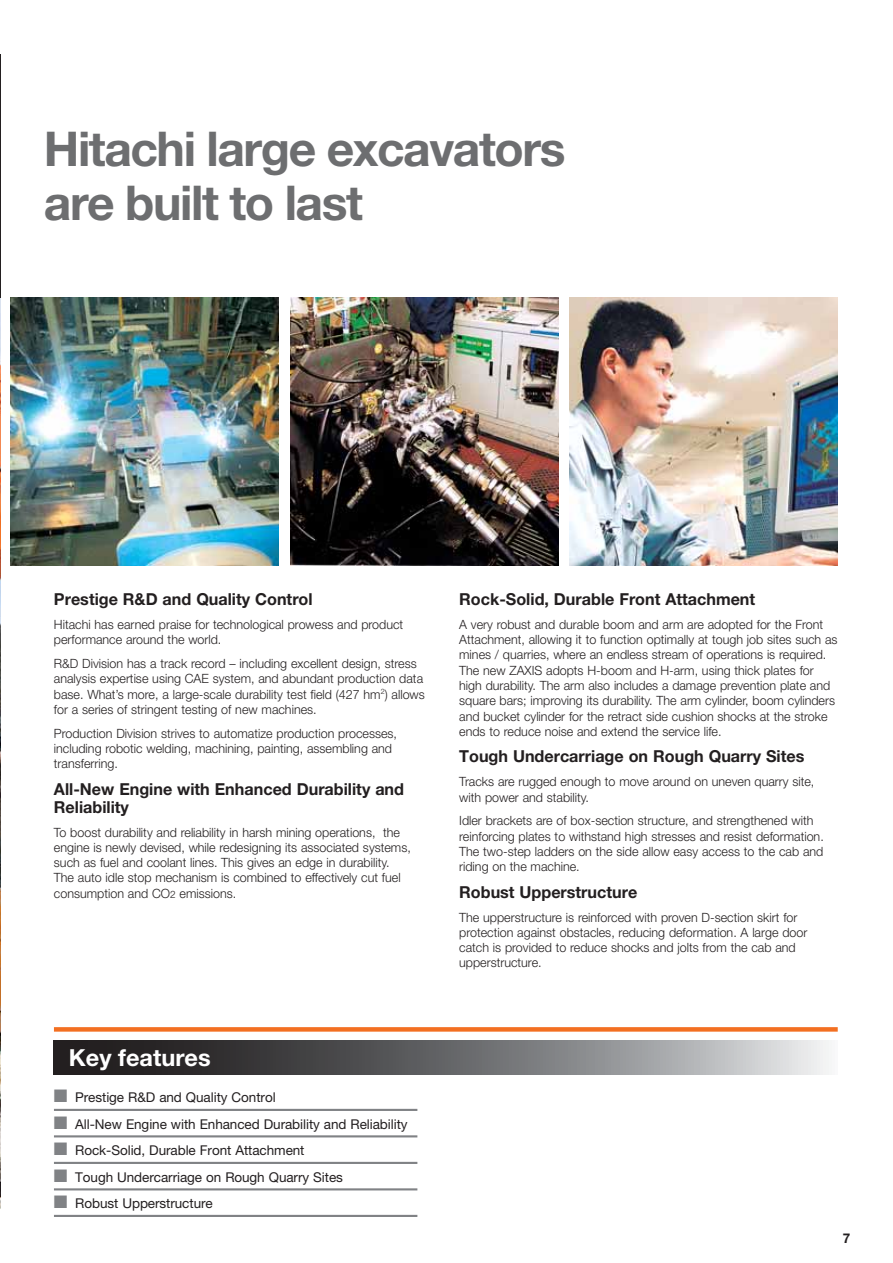
<style>
.page{position:relative;width:893px;height:1263px;background:#fff}
.page>*{position:absolute;margin:0;border:0;box-sizing:border-box;transform-origin:0 0}
.t1{font:700 48px/54.4px "Helvetica Neue LT Pro";letter-spacing:-.03em;color:#6d6e70}
.t2{font:700 23.55px "Helvetica Neue LT Pro";color:#fff}
.t3{font:700 16.5px/18px "Helvetica Neue LT Pro";color:#231f20}
.t4{font:13.5px "Helvetica Neue LT Pro";letter-spacing:-.005em;color:#231f20}
.t5{font:700 13.5px "Helvetica Neue LT Pro";color:#231f20}
.t6{font:300 12.75px/15.3px "Helvetica Neue LT Pro";color:#231f20}
.s1{font-size:10.2px}
.s2{color:#808285}
</style>
<div class="page">
<div style="left:54px;top:1027px;width:784px;height:5px;background:#f36f21"></div>
<img style="left:0;top:298px;width:1px;height:910px">
<img style="left:570px;top:298px;width:268px;height:268px">
<img style="left:290px;top:298px;width:268px;height:268px">
<img style="left:11px;top:298px;width:267px;height:268px">
<svg style="left:54px;top:1041px;width:775px;height:34px;background:#6e6e70"></svg>
<hr style="left:0;top:54px;width:1px;height:244px;background:#231f20">
<hr style="left:54px;top:1109px;width:363px;height:2px;background:#808285">
<hr style="left:54px;top:1135px;width:363px;height:2px;background:#808285">
<hr style="left:54px;top:1162px;width:363px;height:2px;background:#808285">
<hr style="left:54px;top:1188px;width:363px;height:2px;background:#808285">
<hr style="left:54px;top:1215px;width:363px;height:2px;background:#808285">
<h1 class="t1" style="left:44px;top:126px;width:523px">Hitachi large excavators are built to last</h1>
<p class="t3" style="left:54px;top:592px;width:260px">Prestige R&amp;D and Quality Control</p>
<p class="t6" style="left:54px;top:618px;width:351px">Hitachi has earned praise for technological prowess and product performance around the world.</p>
<p class="t6" style="left:54px;top:657px;width:372px">R&amp;D Division has a track record – including excellent design, stress analysis expertise using CAE system, and abundant production data base. What’s more, a large-scale durability test field (427 hm<sup>2</sup>) allows for a series of stringent testing of new machines.</p>
<p class="t6" style="left:54px;top:727px;width:345px">Production Division strives to automatize production processes, including robotic welding, machining, painting, assembling and transferring.</p>
<p class="t3" style="left:54px;top:781px;width:352px">All-New Engine with Enhanced Durability and<br>Reliability</p>
<p class="t6" style="left:54px;top:825px;width:358px">To boost durability and reliability in harsh mining operations, the engine is newly devised, while redesigning its associated systems, such as fuel and coolant lines. This gives an edge in durability.<br>The auto idle stop mechanism is combined to effectively cut fuel consumption and CO<span class="s1">2</span> emissions.</p>
<h2 class="t2" style="left:69px;top:1049px;width:143px">Key features</h2>
<p class="t4" style="left:54px;top:1093px;width:223px"><span class="s2">■</span> Prestige R&amp;D and Quality Control</p>
<p class="t4" style="left:54px;top:1119px;width:355px"><span class="s2">■</span> All-New Engine with Enhanced Durability and Reliability</p>
<p class="t4" style="left:54px;top:1146px;width:252px"><span class="s2">■</span> Rock-Solid, Durable Front Attachment</p>
<p class="t4" style="left:54px;top:1172px;width:290px"><span class="s2">■</span> Tough Undercarriage on Rough Quarry Sites</p>
<p class="t4" style="left:54px;top:1199px;width:160px"><span class="s2">■</span> Robust Upperstructure</p>
<p class="t3" style="left:459px;top:592px;width:297px">Rock-Solid, Durable Front Attachment</p>
<p class="t6" style="left:459px;top:618px;width:380px">A very robust and durable boom and arm are adopted for the Front Attachment, allowing it to function optimally at tough job sites such as mines / quarries, where an endless stream of operations is required.<br>The new ZAXIS adopts H-boom and H-arm, using thick plates for high durability. The arm also includes a damage prevention plate and square bars; improving its durability. The arm cylinder, boom cylinders and bucket cylinder for the retract side cushion shocks at the stroke ends to reduce noise and extend the service life.</p>
<p class="t3" style="left:459px;top:749px;width:347px">Tough Undercarriage on Rough Quarry Sites</p>
<p class="t6" style="left:459px;top:775px;width:357px">Tracks are rugged enough to move around on uneven quarry site, with power and stability.</p>
<p class="t6" style="left:459px;top:814px;width:366px">Idler brackets are of box-section structure, and strengthened with reinforcing plates to withstand high stresses and resist deformation.<br>The two-step ladders on the side allow easy access to the cab and riding on the machine.</p>
<p class="t3" style="left:459px;top:884px;width:180px">Robust Upperstructure</p>
<p class="t6" style="left:459px;top:910px;width:350px">The upperstructure is reinforced with proven D-section skirt for protection against obstacles, reducing deformation. A large door catch is provided to reduce shocks and jolts from the cab and upperstructure.</p>
<p class="t5" style="left:843px;top:1233px;width:9px">7</p>
</div>
